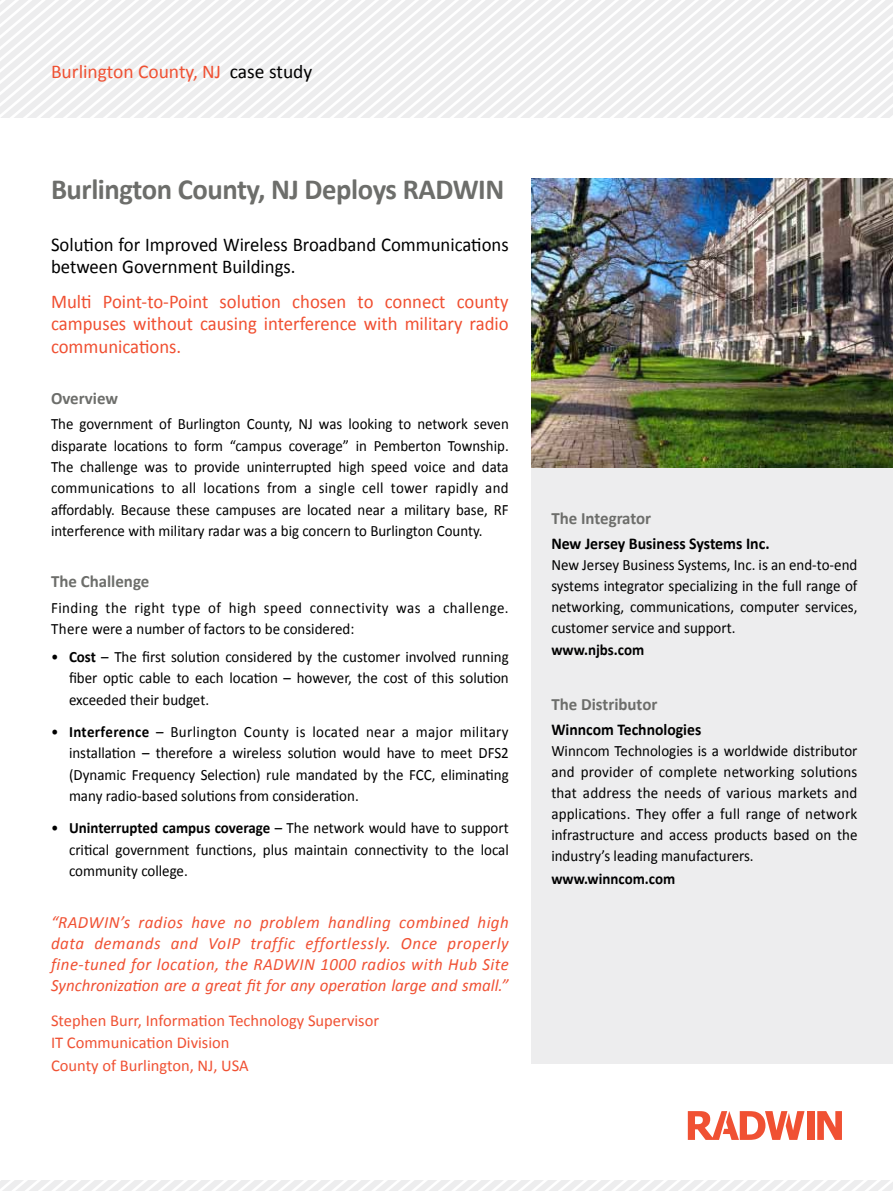
<style>
.page{position:relative;width:893px;height:1191px;background:#fff}
.page>*{position:absolute;margin:0;border:0;box-sizing:border-box;transform-origin:0 0}
.t1{font:700 29.25px "Calibri";letter-spacing:-.015em;color:#6d6e6b}
.t2{font:19.5px/22.5px "Calibri";color:#f04f31;scale:.96 1}
.t3{font:19.5px/22.5px "Calibri";color:#000;scale:.96 1}
.t4{font:19.5px "Calibri";color:#f05133}
.t5{font:19.5px "Calibri";color:#000}
.t6{font:italic 17.25px/21px "Calibri";letter-spacing:.025em;color:#f05133}
.t7{font:700 17.25px "Calibri";color:#6d6e6b}
.t8{font:16.5px/22.5px "Calibri";color:#f05133}
.t9{font:700 16.5px "Calibri";color:#000;scale:.96 1}
.t10{font:700 16.5px "Calibri";color:#000;scale:.95 1}
.t11{font:15.75px/21px "Calibri";color:#000;scale:.95 1}
.t12{font:15.75px/21.3px "Calibri";color:#000;text-align:right;scale:.94 1}
.t13{font:15.75px "Calibri";letter-spacing:.025em;color:#000;scale:.95 1}
.t14{font:700 15.75px "Calibri";color:#000;scale:.95 1}
.t15{font:15.75px "Calibri";letter-spacing:.03em;color:#000;scale:.95 1}
.t16{font:15.75px "Calibri";letter-spacing:.02em;color:#000;scale:.94 1}
.s1{font-weight:700}
</style>
<div class="page">
<svg style="left:0;top:0;width:893px;height:118px"></svg>
<svg style="left:0;top:1180px;width:893px;height:11px"></svg>
<div style="left:807px;top:1111px;width:7px;height:29px;background:#f05133"></div>
<svg style="left:817px;top:1111px;width:25px;height:28px"></svg>
<svg style="left:688px;top:1111px;width:116px;height:28px"></svg>
<div style="left:531px;top:328px;width:362px;height:735px;background:#ededee"></div>
<img style="left:531px;top:179px;width:362px;height:288px">
<p class="t4" style="left:51px;top:60px;width:172px">Burlington County, NJ</p>
<p class="t5" style="left:230px;top:60px;width:84px">case study</p>
<h1 class="t1" style="left:51px;top:171px;width:455px">Burlington County, NJ Deploys RADWIN</h1>
<p class="t3" style="left:51px;top:232px;width:478px">Solution for Improved Wireless Broadband Communications between Government Buildings.</p>
<p class="t2" style="left:51px;top:289px;width:478px">Multi<br>campuses without causing interference with military radio communications.</p>
<p class="t2" style="left:220px;top:289px;width:65px">solution</p>
<p class="t2" style="left:292px;top:289px;width:58px">chosen</p>
<p class="t2" style="left:103px;top:289px;width:111px">Point-to-Point</p>
<p class="t2" style="left:358px;top:289px;width:18px">to</p>
<p class="t2" style="left:385px;top:289px;width:65px">connect</p>
<p class="t2" style="left:457px;top:289px;width:56px">county</p>
<p class="t7" style="left:51px;top:387px;width:69px">Overview</p>
<p class="t12" style="left:51px;top:413px;width:488px">The government of Burlington County, NJ was looking to network seven disparate locations to form “campus coverage” in Pemberton Township.<br>The challenge was to provide uninterrupted high speed voice and data and</p>
<p class="t12" style="left:267px;top:477px;width:34px">from</p>
<p class="t12" style="left:182px;top:477px;width:17px">all</p>
<p class="t16" style="left:204px;top:478px;width:61px">locations</p>
<p class="t12" style="left:319px;top:477px;width:40px">single</p>
<p class="t12" style="left:362px;top:477px;width:24px">cell</p>
<p class="t16" style="left:435px;top:478px;width:47px">rapidly</p>
<p class="t12" style="left:51px;top:477px;width:488px;text-align:left">communications<br>affordably. Because these campuses are located near a military base, RF interference with military radar was a big concern to Burlington County.</p>
<p class="t7" style="left:51px;top:570px;width:100px">The Challenge</p>
<p class="t15" style="left:443px;top:597px;width:71px">challenge.</p>
<p class="t12" style="left:162px;top:477px;width:15px">to</p>
<p class="t12" style="left:391px;top:477px;width:41px">tower</p>
<p class="t12" style="left:304px;top:477px;width:9px">a</p>
<p class="t11" style="left:208px;top:596px;width:15px">of</p>
<p class="t11" style="left:106px;top:596px;width:24px">the</p>
<p class="t11" style="left:134px;top:596px;width:33px">right</p>
<p class="t11" style="left:229px;top:596px;width:30px">high</p>
<p class="t11" style="left:51px;top:596px;width:321px">Finding<br>There were a number of factors to be considered:</p>
<p class="t11" style="left:69px;top:645px;width:464px"><span class="s1">Cost</span> – The first solution considered by the customer involved running</p>
<p class="t11" style="left:264px;top:596px;width:42px">speed</p>
<p class="t15" style="left:310px;top:597px;width:85px">connectivity</p>
<p class="t11" style="left:172px;top:596px;width:31px">type</p>
<p class="t11" style="left:396px;top:596px;width:27px">was</p>
<p class="t11" style="left:428px;top:596px;width:9px">a</p>
<p class="t11" style="left:51px;top:645px;width:9px">•</p>
<p class="t11" style="left:51px;top:720px;width:9px">•</p>
<p class="t11" style="left:51px;top:817px;width:9px">•</p>
<p class="t11" style="left:69px;top:666px;width:464px">fiber optic cable to each location – however, the cost of this solution exceeded their budget.</p>
<p class="t13" style="left:69px;top:722px;width:464px"><span class="s1">Interference</span> – Burlington County is located near a major military</p>
<p class="t11" style="left:69px;top:741px;width:464px;text-align:justify">installation – therefore a wireless solution would have to meet DFS2 (Dynamic Frequency Selection) rule mandated by the FCC, eliminating many radio-based solutions from consideration.</p>
<p class="t11" style="left:69px;top:817px;width:464px"><span class="s1">Uninterrupted campus coverage</span> – The network would have to support</p>
<p class="t11" style="left:69px;top:838px;width:464px">critical government functions, plus maintain connectivity to the local community college.</p>
<p class="t6" style="left:51px;top:910px;width:81px">“RADWIN s’</p>
<p class="t6" style="left:139px;top:910px;width:46px">radios</p>
<p class="t6" style="left:191px;top:910px;width:36px">have</p>
<p class="t6" style="left:234px;top:910px;width:19px">no</p>
<p class="t6" style="left:260px;top:910px;width:61px">problem</p>
<p class="t6" style="left:328px;top:910px;width:64px">handling</p>
<p class="t6" style="left:399px;top:910px;width:71px">combined</p>
<p class="t6" style="left:478px;top:910px;width:33px">high</p>
<p class="t6" style="left:250px;top:931px;width:46px">traffic</p>
<p class="t6" style="left:305px;top:931px;width:87px">effortlessly.</p>
<p class="t6" style="left:447px;top:931px;width:63px">properly</p>
<p class="t6" style="left:51px;top:931px;width:459px">data<br>fine-tuned for location, the RADWIN 1000 radios with Hub Site<br>Synchronization are a great fit for any operation large and small “.</p>
<p class="t8" style="left:51px;top:1008px;width:330px">Stephen Burr, Information Technology Supervisor<br>IT Communication Division<br>County of Burlington, NJ, USA</p>
<p class="t6" style="left:94px;top:931px;width:68px">demands</p>
<p class="t6" style="left:171px;top:931px;width:29px">and</p>
<p class="t6" style="left:401px;top:931px;width:38px">Once</p>
<p class="t6" style="left:208px;top:931px;width:34px">VoIP</p>
<p class="t7" style="left:551px;top:507px;width:101px">The Integrator</p>
<p class="t9" style="left:551px;top:533px;width:229px">New Jersey Business Systems Inc.</p>
<p class="t11" style="left:551px;top:553px;width:324px;text-align:justify">New Jersey Business Systems, Inc is. an end t o- -end systems integrator specializing in the full range of networking, communications, computer services, customer service and support.</p>
<p class="t14" style="left:551px;top:640px;width:99px">www.njbs.com</p>
<p class="t7" style="left:551px;top:693px;width:108px">The Distributor</p>
<p class="t10" style="left:551px;top:719px;width:159px">Winncom Technologies</p>
<p class="t11" style="left:551px;top:740px;width:324px;text-align:justify">Winncom Technologies ais worldwide distributor and provider of complete networking solutions that address the needs of various markets and applications. They offer a full range of network infrastructure and access products based on the industry s’ leading manufacturers.</p>
<p class="t14" style="left:551px;top:868px;width:132px">www.winncom.com</p>
</div>
